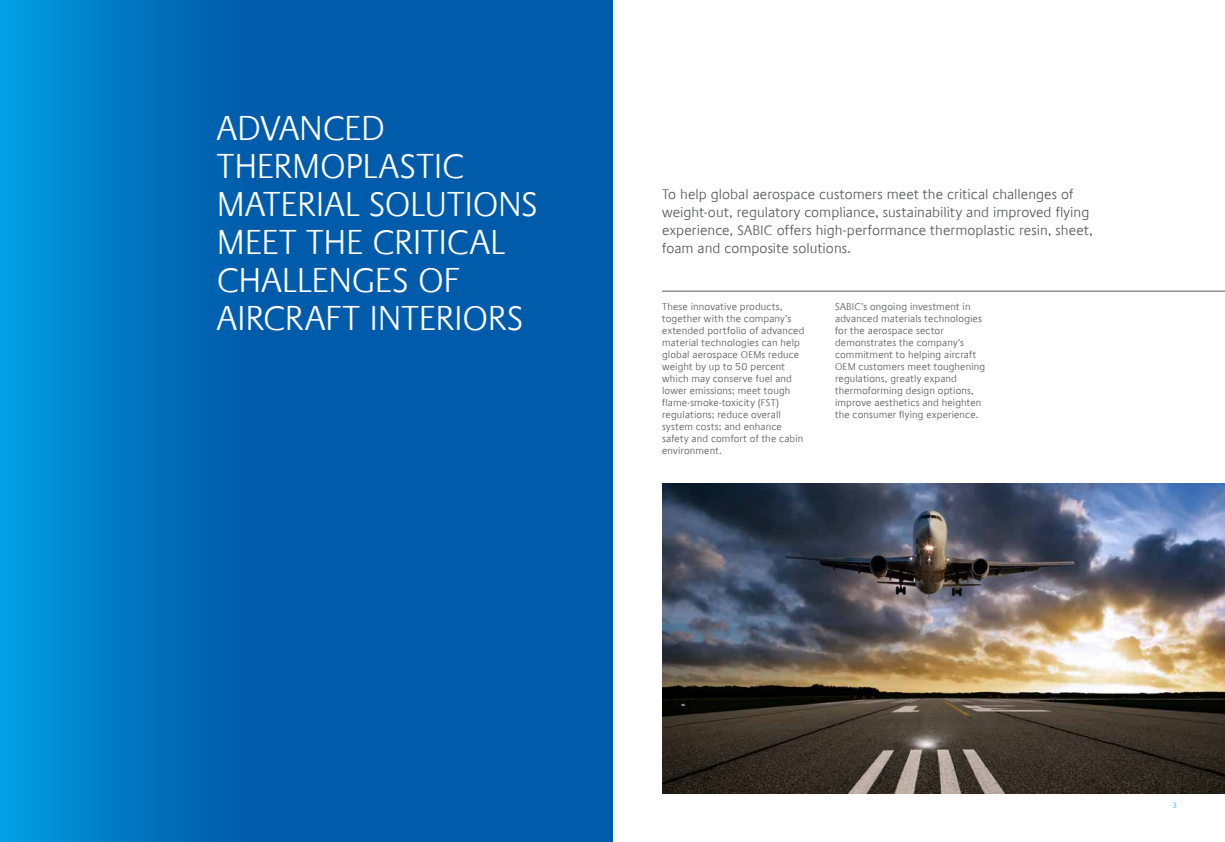
<style>
.page{position:relative;width:1225px;height:842px;background:#fff}
.page>*{position:absolute;margin:0;border:0;box-sizing:border-box;transform-origin:0 0}
.t1{font:300 35px/38px "Praxis Com";letter-spacing:-.01em;color:#fff}
.t2{font:300 14px/18px "Praxis Com";color:#58595b}
.t3{font:300 10px/12px "Praxis Com";letter-spacing:.015em;color:#58595b}
.t4{font:300 8px "Praxis LT";color:#00aeef}
</style>
<div class="page">
<svg style="left:0;top:0;width:612px;height:842px;background:#0068b4"></svg>
<img style="left:662px;top:483px;width:563px;height:311px">
<hr style="left:662px;top:291px;width:563px;height:1px;background:#58595b">
<h1 class="t1" style="left:217px;top:109px;width:322px">ADVANCED<br>THERMOPLASTIC<br>MATERIAL SOLUTIONS<br>MEET THE CRITICAL<br>CHALLENGES OF<br>AIRCRAFT INTERIORS</h1>
<p class="t2" style="left:662px;top:186px;width:432px">To help global aerospace customers meet the critical challenges of weight-out, regulatory compliance, sustainability and improved flying experience, SABIC offers high-performance thermoplastic resin, sheet, foam and composite solutions.</p>
<p class="t3" style="left:662px;top:301px;width:144px">These innovative products, together with the company’s extended portfolio of advanced material technologies can help global aerospace OEMs reduce weight by up to 50 percent which may conserve fuel and lower emissions; meet tough flame-smoke-toxicity (FST) regulations; reduce overall system costs; and enhance safety and comfort of the cabin environment.</p>
<p class="t3" style="left:835px;top:301px;width:152px">SABIC’s ongoing investment in advanced materials technologies for the aerospace sector demonstrates the company’s commitment to helping aircraft<br>OEM customers meet toughening regulations, greatly expand thermoforming design options, improve aesthetics and heighten the consumer flying experience.</p>
<p class="t4" style="left:1172px;top:801px;width:6px">3</p>
</div>
